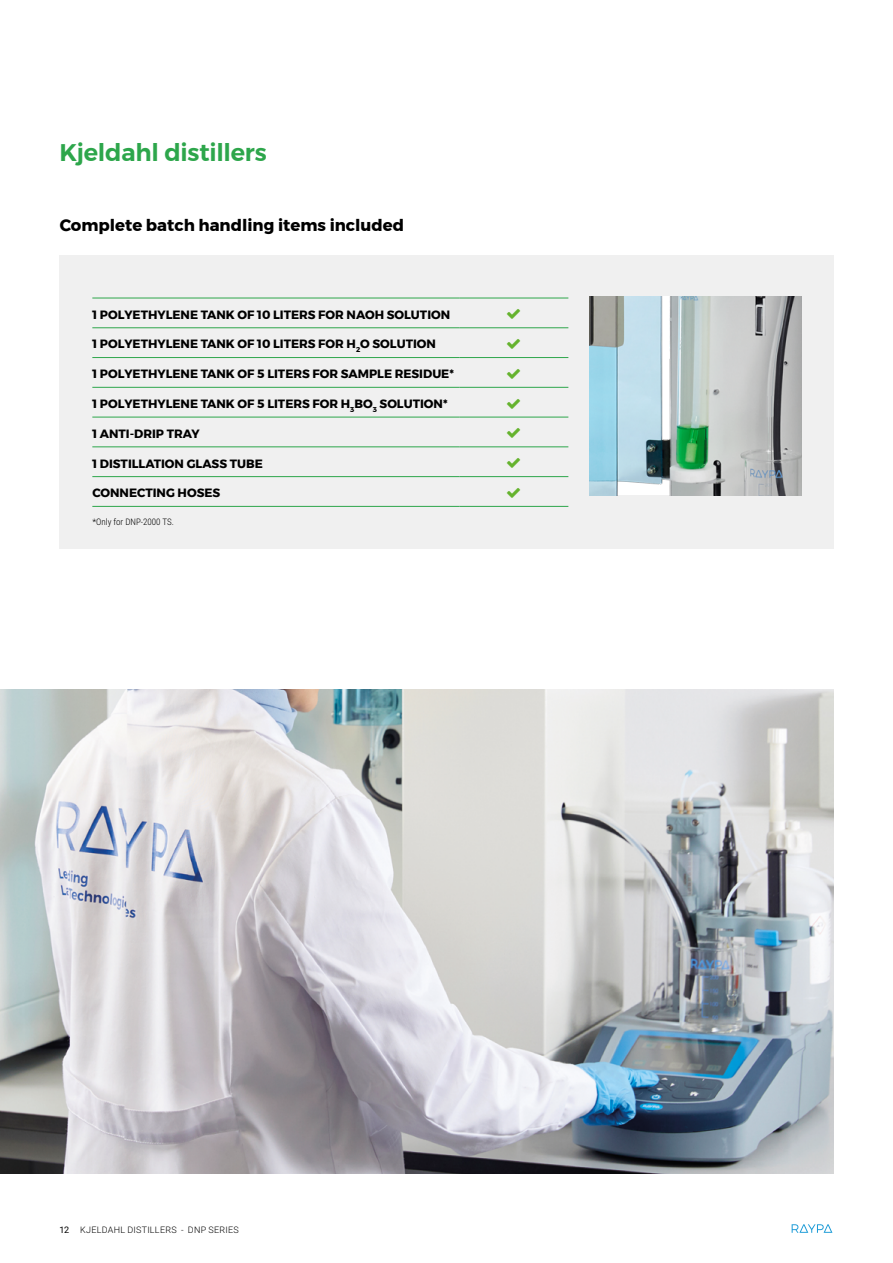
<style>
.page{position:relative;width:893px;height:1263px;background:#fff}
.page>*{position:absolute;margin:0;border:0;box-sizing:border-box;transform-origin:0 0}
.t1{font:600 24px "Montserrat";letter-spacing:-.01em;color:#2da64b}
.t2{font:700 16.5px "Montserrat";color:#000}
.t3{font:700 12px "Montserrat";color:#000}
.t4{font:300 9px "Roboto";letter-spacing:.03em;color:#000}
.t5{font:300 9px "Roboto Condensed";color:#000}
.s1{font-weight:400}
</style>
<div class="page">
<svg style="left:792px;top:1224px;width:40px;height:9px"></svg>
<div style="left:60px;top:256px;width:774px;height:293px;background:#f0f0f0"></div>
<img style="left:590px;top:297px;width:212px;height:198px">
<hr style="left:92px;top:327px;width:367px;height:1px;background:#2da64b">
<hr style="left:459px;top:327px;width:109px;height:1px;background:#2da64b">
<hr style="left:92px;top:357px;width:367px;height:1px;background:#2da64b">
<hr style="left:459px;top:357px;width:109px;height:1px;background:#2da64b">
<hr style="left:92px;top:387px;width:367px;height:1px;background:#2da64b">
<hr style="left:459px;top:387px;width:109px;height:1px;background:#2da64b">
<hr style="left:92px;top:417px;width:367px;height:1px;background:#2da64b">
<hr style="left:459px;top:417px;width:109px;height:1px;background:#2da64b">
<hr style="left:92px;top:447px;width:367px;height:1px;background:#2da64b">
<hr style="left:459px;top:447px;width:109px;height:1px;background:#2da64b">
<hr style="left:92px;top:476px;width:367px;height:1px;background:#2da64b">
<hr style="left:459px;top:476px;width:109px;height:1px;background:#2da64b">
<hr style="left:92px;top:506px;width:367px;height:1px;background:#2da64b">
<hr style="left:459px;top:506px;width:109px;height:1px;background:#2da64b">
<hr style="left:92px;top:298px;width:367px;height:1px;background:#2da64b">
<hr style="left:459px;top:298px;width:109px;height:1px;background:#2da64b">
<img style="left:0;top:689px;width:833px;height:485px">
<h1 class="t1" style="left:60px;top:133px;width:209px">Kjeldahl distillers</h1>
<h2 class="t2" style="left:60px;top:212px;width:346px">Complete batch handling items included</h2>
<p class="t3" style="left:92px;top:305px;width:359px">1 POLYETHYLENE TANK OF 10 LITERS FOR NAOH SOLUTION</p>
<p class="t3" style="left:92px;top:335px;width:345px">1 POLYETHYLENE TANK OF 10 LITERS FOR H<sub>2</sub>O SOLUTION</p>
<p class="t3" style="left:92px;top:364px;width:363px">1 POLYETHYLENE TANK OF 5 LITERS FOR SAMPLE RESIDUE*</p>
<p class="t3" style="left:92px;top:394px;width:357px">1 POLYETHYLENE TANK OF 5 LITERS FOR H<sub>3</sub>BO<sub>3</sub> SOLUTION*</p>
<p class="t3" style="left:92px;top:424px;width:109px">1 ANTI-DRIP TRAY</p>
<p class="t3" style="left:92px;top:454px;width:172px">1 DISTILLATION GLASS TUBE</p>
<p class="t3" style="left:92px;top:483px;width:129px">CONNECTING HOSES</p>
<p class="t5" style="left:92px;top:515px;width:83px">*Only for DNP-2000 TS.</p>
<p class="t4" style="left:60px;top:1224px;width:181px"><span class="s1">12</span> KJELDAHL DISTILLERS - DNP SERIES</p>
</div>
